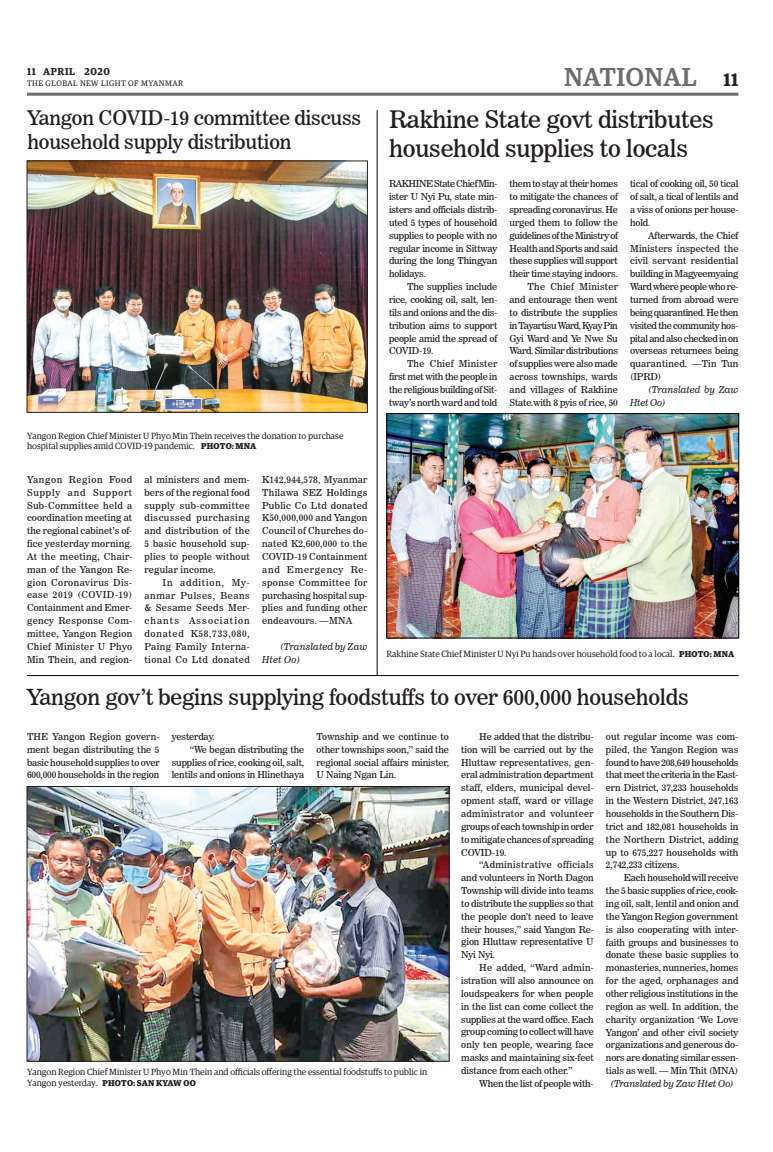
<style>
.page{position:relative;width:773px;height:1152px;background:#fff}
.page>*{position:absolute;margin:0;border:0;box-sizing:border-box;transform-origin:0 0}
.t1{font:500 26px "Guardian Egyp";letter-spacing:.02em;color:#6c6d70}
.t2{font:24px/28.8px "News 706 BT Roman C";letter-spacing:-.01em;color:#231f20}
.t3{font:22px "News 706 BT Roman C";letter-spacing:-.01em;color:#231f20}
.t4{font:20px/24px "News 706 BT Roman C";letter-spacing:-.01em;color:#231f20}
.t5{font:600 10px "Guardian Egyp";letter-spacing:.06em;color:#231f20}
.t6{font:9.5px/12.9px "News 706 BT Roman C";letter-spacing:-.015em;color:#231f20;text-align:justify}
.t7{font:9.5px/12.9px "News 706 BT Italic C";letter-spacing:.005em;color:#231f20}
.t8{font:9px/10.8px "Guardian Egyp";color:#231f20}
.t9{font:8px "Guardian Egyp";letter-spacing:.06em;color:#231f20}
.s1{font-weight:700;font-size:8.5px}
.s2{font-weight:600;font-size:18px;color:#231f20}
</style>
<div class="page">
<hr style="left:27px;top:93px;width:711px;height:3px;background:#6c6d70">
<img style="left:29px;top:163px;width:336px;height:248px">
<div style="left:27px;top:161px;width:340px;height:252px;border:1px solid #231f20"></div>
<hr style="left:27px;top:675px;width:711px;height:1px;background:#000001">
<hr style="left:377px;top:110px;width:1px;height:565px;background:#000001">
<img style="left:29px;top:788px;width:418px;height:271px">
<div style="left:27px;top:786px;width:422px;height:275px;border:1px solid #231f20"></div>
<img style="left:388px;top:415px;width:348px;height:221px">
<div style="left:386px;top:413px;width:352px;height:225px;border:1px solid #000001"></div>
<p class="t5" style="left:27px;top:64px;width:84px">11 APRIL 2020</p>
<p class="t9" style="left:27px;top:78px;width:158px">THE GLOBAL NEW LIGHT OF MYANMAR</p>
<h3 class="t4" style="left:27px;top:106px;width:335px">Yangon COVID-19 committee discuss household supply distribution</h3>
<p class="t8" style="left:27px;top:429px;width:318px">Yangon Region Chief Minister U Phyo Min Thein receives the donation to purchase hospital supplies amid COVID-19 pandemic. <span class="s1">PHOTO: MNA</span></p>
<p class="t6" style="left:27px;top:473px;width:107px">Yangon Region Food Supply and Support Sub-Committee held a coordination meeting at the regional cabinet’s of&shy;fice yesterday morning.<br>At the meeting, Chair&shy;man of the Yangon Re&shy;gion Coronavirus Dis&shy;ease 2019 (COVID-19)<br>Containment and Emer&shy;gency Response Com&shy;mittee, Yangon Region Chief Minister U Phyo Min Thein, and region-</p>
<p class="t6" style="left:144px;top:473px;width:107px">al ministers and mem&shy;bers of the regional food supply sub-committee discussed purchasing and distribution of the 5 basic household sup&shy;plies to people without regular income.</p>
<p class="t6" style="left:144px;top:576px;width:107px;text-indent:18px">In addition, My&shy;anmar Pulses, Beans &amp; Sesame Seeds Mer&shy;chants Association donated K58,733,080, Paing Family Interna&shy;tional Co Ltd donated</p>
<p class="t6" style="left:262px;top:473px;width:107px">K142,944,578, Myanmar Thilawa SEZ Holdings Public Co Ltd donated K50,000,000 and Yangon Council of Churches do&shy;nated K2,600,000 to the COVID-19 Containment and Emergency Re&shy;sponse Committee for purchasing hospital sup&shy;plies and funding other endeavours. —MNA</p>
<p class="t7" style="left:262px;top:640px;width:107px;text-indent:18px">(Translated by Zaw<br>Htet Oo)</p>
<h1 class="t1" style="left:564px;top:59px;width:176px">NATIONAL <span class="s2">11</span></h1>
<h2 class="t2" style="left:389px;top:105px;width:326px">Rakhine State govt distributes household supplies to locals</h2>
<p class="t6" style="left:389px;top:177px;width:110px">RAKHINE State Chief Min&shy;ister U Nyi Pu, state min&shy;isters and officials distrib&shy;uted 5 types of household supplies to people with no regular income in Sittway during the long Thingyan holidays.</p>
<p class="t6" style="left:389px;top:280px;width:110px;text-indent:18px">The supplies include rice, cooking oil, salt, len&shy;tils and onions and the dis&shy;tribution aims to support people amid the spread of COVID-19.</p>
<p class="t6" style="left:389px;top:357px;width:110px;text-indent:18px">The Chief Minister first met with the people in the religious building of Sit&shy;tway’s north ward and told</p>
<p class="t6" style="left:509px;top:177px;width:110px;text-align:right">them to stay at their homes to mitigate the chances of spreading coronavirus. He urged them to follow the guidelines of the Ministry of<br>Health and Sports and said these supplies will support their time staying indoors.<br>The Chief Minister and entourage then went to distribute the supplies in Tayartisu Ward, Kyay Pin<br>Gyi Ward and Ye Nwe Su<br>Ward. Similar distributions of supplies were also made across townships, wards and villages of Rakhine<br>State.with 8 pyis of rice, 50</p>
<p class="t6" style="left:630px;top:177px;width:110px">tical of cooking oil, 50 tical of salt, a tical of lentils and a viss of onions per house&shy;hold.</p>
<p class="t6" style="left:630px;top:229px;width:110px;text-indent:18px">Afterwards, the Chief Ministers inspected the civil servant residential building in Magyeemyaing Ward where people who re&shy;turned from abroad were being quarantined. He then visited the community hos&shy;pital and also checked in on overseas returnees being quarantined. —Tin Tun (IPRD)</p>
<p class="t7" style="left:630px;top:383px;width:110px;text-indent:18px">(Translated by Zaw<br>Htet Oo)</p>
<p class="t8" style="left:386px;top:648px;width:349px">Rakhine State Chief Minister U Nyi Pu hands over household food to a local. <span class="s1">PHOTO: MNA</span></p>
<h3 class="t3" style="left:27px;top:684px;width:663px">Yangon gov’t begins supplying foodstuffs to over 600,000 households</h3>
<p class="t6" style="left:27px;top:730px;width:134px">THE Yangon Region govern&shy;ment began distributing the 5 basic household supplies to over 600,000 households in the region</p>
<p class="t6" style="left:172px;top:730px;width:44px">yesterday.</p>
<p class="t6" style="left:316px;top:730px;width:134px">Township and we continue to other townships soon,” said the regional social affairs minister, U Naing Ngan Lin.</p>
<p class="t6" style="left:461px;top:730px;width:134px;text-indent:18px">He added that the distribu&shy;tion will be carried out by the Hluttaw representatives, gen&shy;eral administration department staff, elders, municipal devel&shy;opment staff, ward or village administrator and volunteer groups of each township in order to mitigate chances of spreading COVID-19.</p>
<p class="t6" style="left:461px;top:858px;width:134px;text-indent:18px">“Administrative officials and volunteers in North Dagon Township will divide into teams to distribute the supplies so that the people don’t need to leave their houses,” said Yangon Re&shy;gion Hluttaw representative U Nyi Nyi.</p>
<p class="t6" style="left:461px;top:961px;width:134px;text-indent:18px">He added, “Ward admin&shy;istration will also announce on loudspeakers for when people in the list can come collect the supplies at the ward office. Each group coming to collect will have only ten people, wearing face masks and maintaining six-feet distance from each other.”</p>
<p class="t6" style="left:479px;top:1077px;width:116px">When the list of people with-</p>
<p class="t6" style="left:190px;top:743px;width:116px">“We began distributing the</p>
<p class="t6" style="left:172px;top:756px;width:134px">supplies of rice, cooking oil, salt,</p>
<p class="t6" style="left:172px;top:768px;width:134px">lentils and onions in Hlinethaya</p>
<p class="t8" style="left:27px;top:1066px;width:402px">Yangon Region Chief Minister U Phyo Min Thein and officials offering the essential foodstuffs to public in<br>Yangon yesterday. <span class="s1">PHOTO: SAN KYAW OO</span></p>
<p class="t6" style="left:606px;top:730px;width:134px">out regular income was com&shy;piled, the Yangon Region was found to have 208,649 households that meet the criteria in the East&shy;ern District, 37,233 households in the Western District, 247,163 households in the Southern Dis&shy;trict and 182,081 households in the Northern District, adding up to 675,227 households with 2,742,233 citizens.</p>
<p class="t6" style="left:606px;top:871px;width:134px;text-indent:18px">Each household will receive the 5 basic supplies of rice, cook&shy;ing oil, salt, lentil and onion and the Yangon Region government is also cooperating with inter&shy;faith groups and businesses to donate these basic supplies to monasteries, nunneries, homes for the aged, orphanages and other religious institutions in the region as well. In addition, the charity organization ‘We Love Yangon’ and other civil society organizations and generous do&shy;nors are donating similar essen&shy;tials as well. — Min Thit (MNA)</p>
<p class="t7" style="left:610px;top:1077px;width:125px">(Translated by Zaw Htet Oo)</p>
</div>
